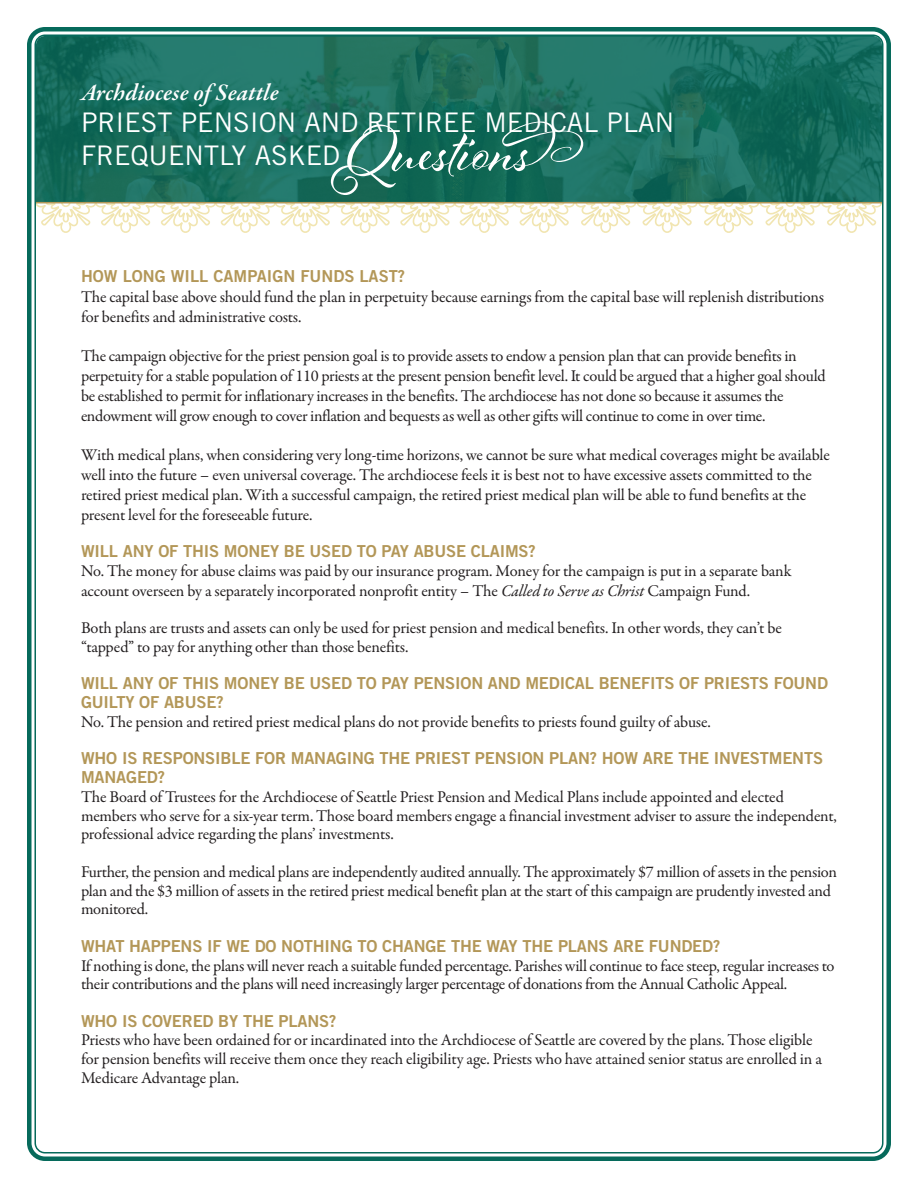
<style>
.page{position:relative;width:918px;height:1188px;background:#fff}
.page>*{position:absolute;margin:0;border:0;box-sizing:border-box;transform-origin:0 0}
.t1{font:69px "Al Fresco";color:#fff}
.t2{font:27px/32.4px "Trade Gothic LT Std";color:#fff}
.t3{font:italic 600 24px "Garamond Premr Pro";color:#fff}
.t4{font:16.5px/19.8px "Garamond Premr Pro";letter-spacing:-.015em;color:#231f20}
.t5{font:16.5px/18.8px "Trade Gothic LT Std Bd 2";letter-spacing:-.01em;color:#b39758}
.s1{font-style:italic}
</style>
<div class="page">
<svg style="left:37px;top:204px;width:844px;height:29px"></svg>
<img style="left:37px;top:37px;width:844px;height:165px">
<div style="left:71px;top:82px;width:607px;height:99px;background:#066a5b;opacity:.75"></div>
<div style="left:27px;top:27px;width:864px;height:1134px;border:4px solid #066a5b;border-radius:16px"></div>
<hr style="left:36px;top:202px;width:846px;height:1px;background:#b39758">
<h3 class="t3" style="left:81px;top:78px;width:199px">Archdiocese of Seattle</h3>
<h2 class="t2" style="left:81px;top:106px;width:595px">PRIEST PENSION AND RETIREE MEDICAL PLAN<br>FREQUENTLY ASKED</h2>
<h1 class="t1" style="left:331px;top:105px;width:270px">Questions</h1>
<p class="t5" style="left:81px;top:266px;width:326px">HOW LONG WILL CAMPAIGN FUNDS LAST?</p>
<p class="t4" style="left:81px;top:287px;width:745px">The capital base above should fund the plan in perpetuity because earnings from the capital base will replenish distributions for benefits and administrative costs.</p>
<p class="t4" style="left:81px;top:346px;width:746px">The campaign objective for the priest pension goal is to provide assets to endow a pension plan that can provide benefits in perpetuity for a stable population of 110 priests at the present pension benefit level. It could be argued that a higher goal should be established to permit for inflationary increases in the benefits. The archdiocese has not done so because it assumes the endowment will grow enough to cover inflation and bequests as well as other gifts will continue to come in over time.</p>
<p class="t4" style="left:81px;top:445px;width:750px">With medical plans, when considering very long-time horizons, we cannot be sure what medical coverages might be available well into the future – even universal coverage. The archdiocese feels it is best not to have excessive assets committed to the retired priest medical plan. With a successful campaign, the retired priest medical plan will be able to fund benefits at the present level for the foreseeable future.</p>
<p class="t5" style="left:81px;top:541px;width:456px">WILL ANY OF THIS MONEY BE USED TO PAY ABUSE CLAIMS?</p>
<p class="t4" style="left:81px;top:561px;width:712px">No. The money for abuse claims was paid by our insurance program. Money for the campaign is put in a separate bank account overseen by a separately incorporated nonprofit entity – The <span class="s1">Called to Serve as Christ</span> Campaign Fund.</p>
<p class="t4" style="left:81px;top:619px;width:702px;line-height:18.8px">Both plans are trusts and assets can only be used for priest pension and medical benefits. In other words, they can’t be “tapped” to pay for anything other than those benefits.</p>
<p class="t5" style="left:81px;top:674px;width:749px">WILL ANY OF THIS MONEY BE USED TO PAY PENSION AND MEDICAL BENEFITS OF PRIESTS FOUND<br>GUILTY OF ABUSE?</p>
<p class="t4" style="left:81px;top:712px;width:631px">No. The pension and retired priest medical plans do not provide benefits to priests found guilty of abuse.</p>
<p class="t5" style="left:81px;top:749px;width:744px">WHO IS RESPONSIBLE FOR MANAGING THE PRIEST PENSION PLAN? HOW ARE THE INVESTMENTS<br>MANAGED?</p>
<p class="t4" style="left:81px;top:788px;width:757px;line-height:18.8px">The Board of Trustees for the Archdiocese of Seattle Priest Pension and Medical Plans include appointed and elected members who serve for a six-year term. Those board members engage a financial investment adviser to assure the independent, professional advice regarding the plans’ investments.</p>
<p class="t4" style="left:81px;top:863px;width:758px;line-height:18.8px">Further, the pension and medical plans are independently audited annually. The approximately $7 million of assets in the pension plan and the $3 million of assets in the retired priest medical benefit plan at the start of this campaign are prudently invested and monitored.</p>
<p class="t5" style="left:81px;top:936px;width:641px">WHAT HAPPENS IF WE DO NOTHING TO CHANGE THE WAY THE PLANS ARE FUNDED?</p>
<p class="t4" style="left:81px;top:956px;width:755px;line-height:18.8px">If nothing is done, the plans will never reach a suitable funded percentage. Parishes will continue to face steep, regular increases to their contributions and the plans will need increasingly larger percentage of donations from the Annual Catholic Appeal.</p>
<p class="t5" style="left:81px;top:1011px;width:257px">WHO IS COVERED BY THE PLANS?</p>
<p class="t4" style="left:81px;top:1031px;width:742px;line-height:18.8px">Priests who have been ordained for or incardinated into the Archdiocese of Seattle are covered by the plans. Those eligible for pension benefits will receive them once they reach eligibility age. Priests who have attained senior status are enrolled in a<br>Medicare Advantage plan.</p>
</div>
